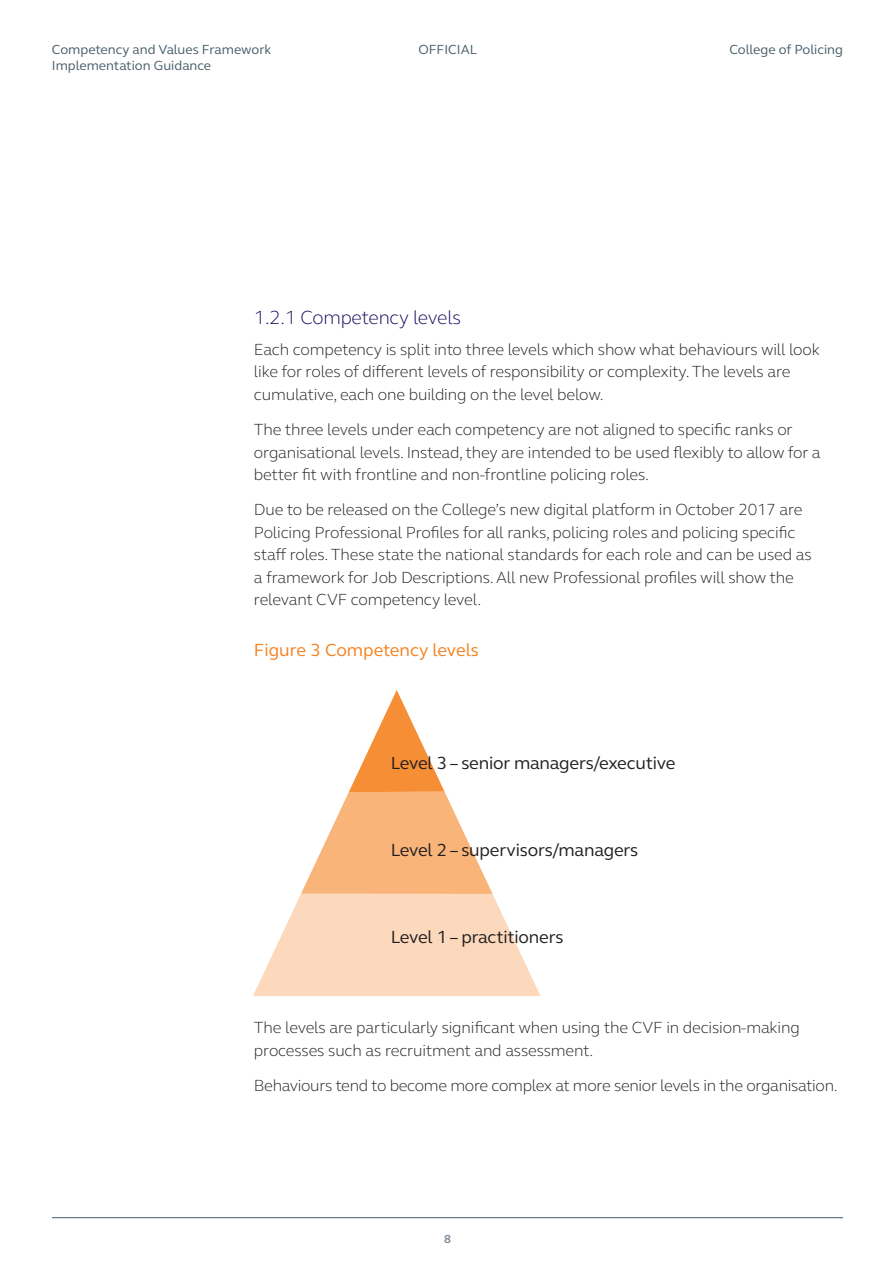
<style>
.page{position:relative;width:895px;height:1265px;background:#fff}
.page>*{position:absolute;margin:0;border:0;box-sizing:border-box;transform-origin:0 0}
.Sub-sub_title{font:300 19.5px "FS Elliot Pro";letter-spacing:-.01em;color:#150d5e}
.Table_para_heading{font:18px "FS Elliot Pro";letter-spacing:-.01em;color:#231f20}
.Foreword_sub_head{font:18px "FS Elliot Pro";color:#f58220}
.body_copy{font:300 16.5px/22.5px "FS Elliot Pro";letter-spacing:-.01em;color:#231f20}
.t1{font:13.5px/16.2px "FS Elliot Pro";color:#485d6a}
.t2{font:700 12px "FS Elliot Pro";color:#7d8c9b}
</style>
<div class="page">
<hr style="left:52px;top:1217px;width:791px;height:1px;background:#485d6a">
<svg style="left:253px;top:690px;width:287px;height:306px"></svg>
<p class="t1" style="left:52px;top:41px;width:221px">Competency and Values Framework<br>Implementation Guidance</p>
<p class="t1" style="left:418px;top:41px;width:60px">OFFICIAL</p>
<p class="t1" style="left:729px;top:41px;width:115px">College of Policing</p>
<p class="Sub-sub_title" style="left:254px;top:304px;width:209px">1.2.1 Competency levels</p>
<p class="body_copy" style="left:254px;top:337px;width:567px">Each competency is split into three levels which show what behaviours will look like for roles of different levels of responsibility or complexity. The levels are cumulative, each one building on the level below.</p>
<p class="body_copy" style="left:254px;top:418px;width:568px">The three levels under each competency are not aligned to specific ranks or organisational levels. Instead, they are intended to be used flexibly to allow for a better fit with frontline and non-frontline policing roles.</p>
<p class="body_copy" style="left:254px;top:498px;width:559px">Due to be released on the College’s new digital platform in October 2017 are Policing Professional Profiles for all ranks, policing roles and policing specific staff roles. These state the national standards for each role and can be used as a framework for Job Descriptions. All new Professional profiles will show the relevant CVF competency level.</p>
<p class="Foreword_sub_head" style="left:254px;top:638px;width:226px">Figure 3 Competency levels</p>
<p class="Table_para_heading" style="left:391px;top:750px;width:286px">Level 3 – senior managers/executive</p>
<p class="Table_para_heading" style="left:391px;top:837px;width:249px">Level 2 – supervisors/managers</p>
<p class="Table_para_heading" style="left:391px;top:924px;width:174px">Level 1 – practitioners</p>
<p class="body_copy" style="left:254px;top:1016px;width:547px">The levels are particularly significant when using the CVF in decision-making processes such as recruitment and assessment.</p>
<p class="body_copy" style="left:254px;top:1073px;width:585px">Behaviours tend to become more complex at more senior levels in the organisation.</p>
<p class="t2" style="left:444px;top:1231px;width:8px">8</p>
</div>
